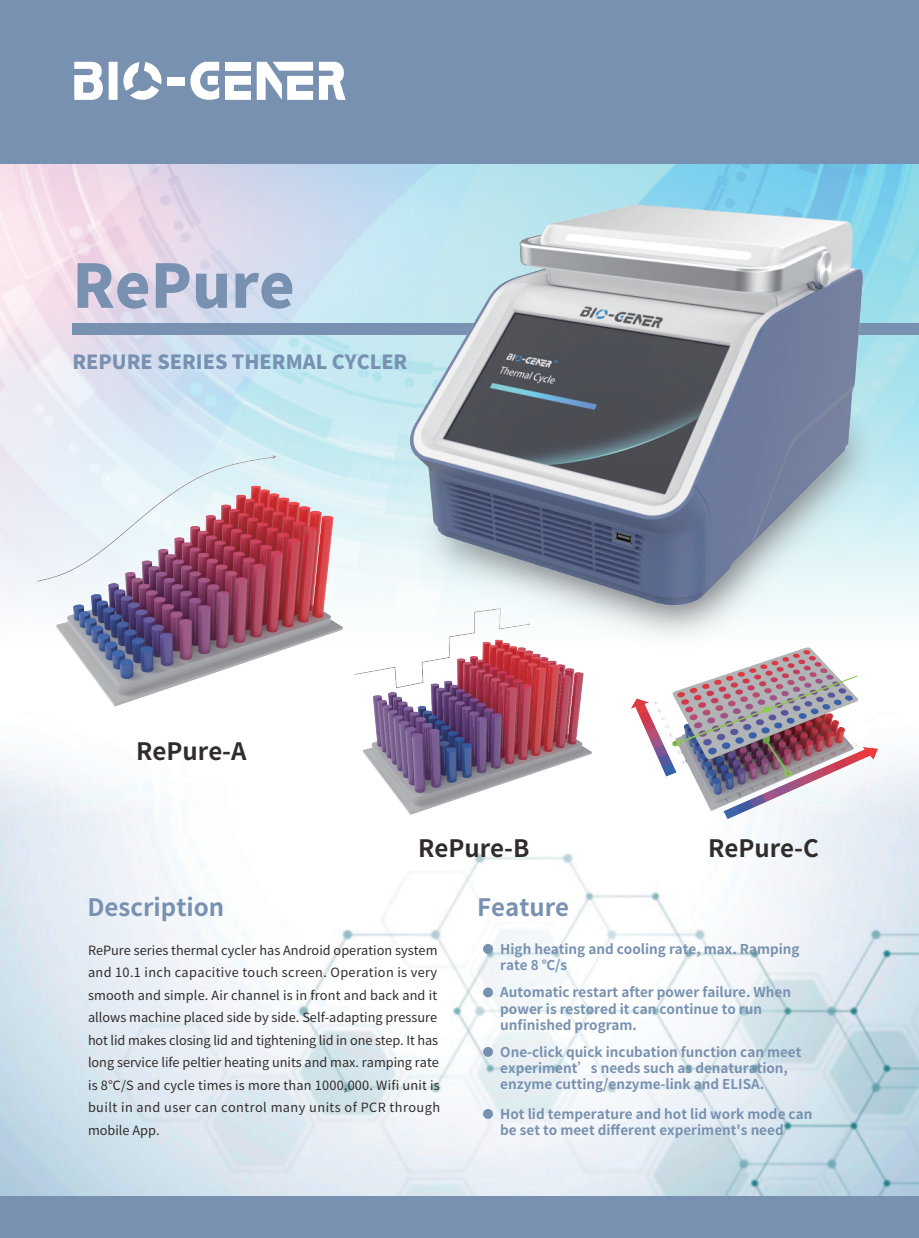
<style>
.page{position:relative;width:919px;height:1238px;background:#fff}
.page>*{position:absolute;margin:0;border:0;box-sizing:border-box;transform-origin:0 0}
.t1{font:800 60px "Source Han Sans CN";color:#7891b0}
.t2{font:700 24px "Source Han Sans CN";color:#312c2c}
.t3{font:700 24px "Source Han Sans CN";color:#7891b0}
.t4{font:800 19.5px "Source Han Sans CN";color:#7891b0}
.t5{font:700 13.5px/16.2px "Source Han Sans CN";color:#7891b0}
.t6{font:12.75px/22.5px "Source Han Sans CN";color:#312c2c}
</style>
<div class="page">
<img style="left:0;top:752px;width:918px;height:444px">
<img style="left:0;top:163px;width:918px;height:262px">
<div style="left:0;top:0;width:918px;height:163px;background:#7891b0"></div>
<div style="left:225px;top:62px;width:26px;height:9px;background:#fff"></div>
<svg style="left:225px;top:76px;width:26px;height:24px"></svg>
<svg style="left:257px;top:62px;width:56px;height:38px"></svg>
<svg style="left:74px;top:62px;width:29px;height:38px"></svg>
<svg style="left:319px;top:62px;width:26px;height:38px"></svg>
<svg style="left:109px;top:62px;width:8px;height:38px"></svg>
<svg style="left:190px;top:62px;width:29px;height:38px"></svg>
<svg style="left:123px;top:62px;width:38px;height:38px"></svg>
<div style="left:168px;top:77px;width:17px;height:8px;background:#fff"></div>
<div style="left:73px;top:323px;width:845px;height:11px;background:#7891b0"></div>
<div style="left:0;top:1196px;width:918px;height:41px;background:#7891b0"></div>
<div style="left:483px;top:943px;width:10px;height:10px;background:#7891b0;border-radius:50%"></div>
<div style="left:483px;top:987px;width:10px;height:10px;background:#7891b0;border-radius:50%"></div>
<div style="left:483px;top:1046px;width:10px;height:10px;background:#7891b0;border-radius:50%"></div>
<div style="left:483px;top:1108px;width:10px;height:10px;background:#7891b0;border-radius:50%"></div>
<img style="left:330px;top:173px;width:588px;height:458px">
<img style="left:0;top:425px;width:404px;height:282px">
<img style="left:298px;top:591px;width:340px;height:238px">
<img style="left:608px;top:631px;width:298px;height:209px">
<h1 class="t1" style="left:72px;top:252px;width:224px">RePure</h1>
<h3 class="t4" style="left:72px;top:350px;width:336px">REPURE SERIES THERMAL CYCLER</h3>
<h2 class="t2" style="left:136px;top:737px;width:112px">RePure-A</h2>
<h2 class="t2" style="left:418px;top:835px;width:113px">RePure-B</h2>
<h2 class="t2" style="left:708px;top:835px;width:112px">RePure-C</h2>
<h2 class="t3" style="left:87px;top:893px;width:138px">Description</h2>
<p class="t6" style="left:88px;top:938px;width:353px">RePure series thermal cycler has Android operation system and 10.1 inch capacitive touch screen. Operation is very smooth and simple. Air channel is in front and back and it allows machine placed side by side. Self-adapting pressure hot lid makes closing lid and tightening lid in one step. It has long service life peltier heating units and max. ramping rate is 8℃/S and cycle times is more than 1000,000. Wifi unit is built in and user can control many units of PCR through mobile App.</p>
<h2 class="t3" style="left:477px;top:893px;width:93px">Feature</h2>
<p class="t5" style="left:500px;top:941px;width:301px">High heating and cooling rate, max. Ramping rate 8 ℃/s</p>
<p class="t5" style="left:500px;top:984px;width:292px">Automatic restart after power failure. When power is restored it can continue to run unfinished program.</p>
<p class="t5" style="left:500px;top:1043px;width:303px">One-click quick incubation function can meet experiment’s needs such as denaturation, enzyme cutting/enzyme-link and ELISA.</p>
<p class="t5" style="left:500px;top:1105px;width:313px">Hot lid temperature and hot lid work mode can be set to meet different experiment's need</p>
</div>
